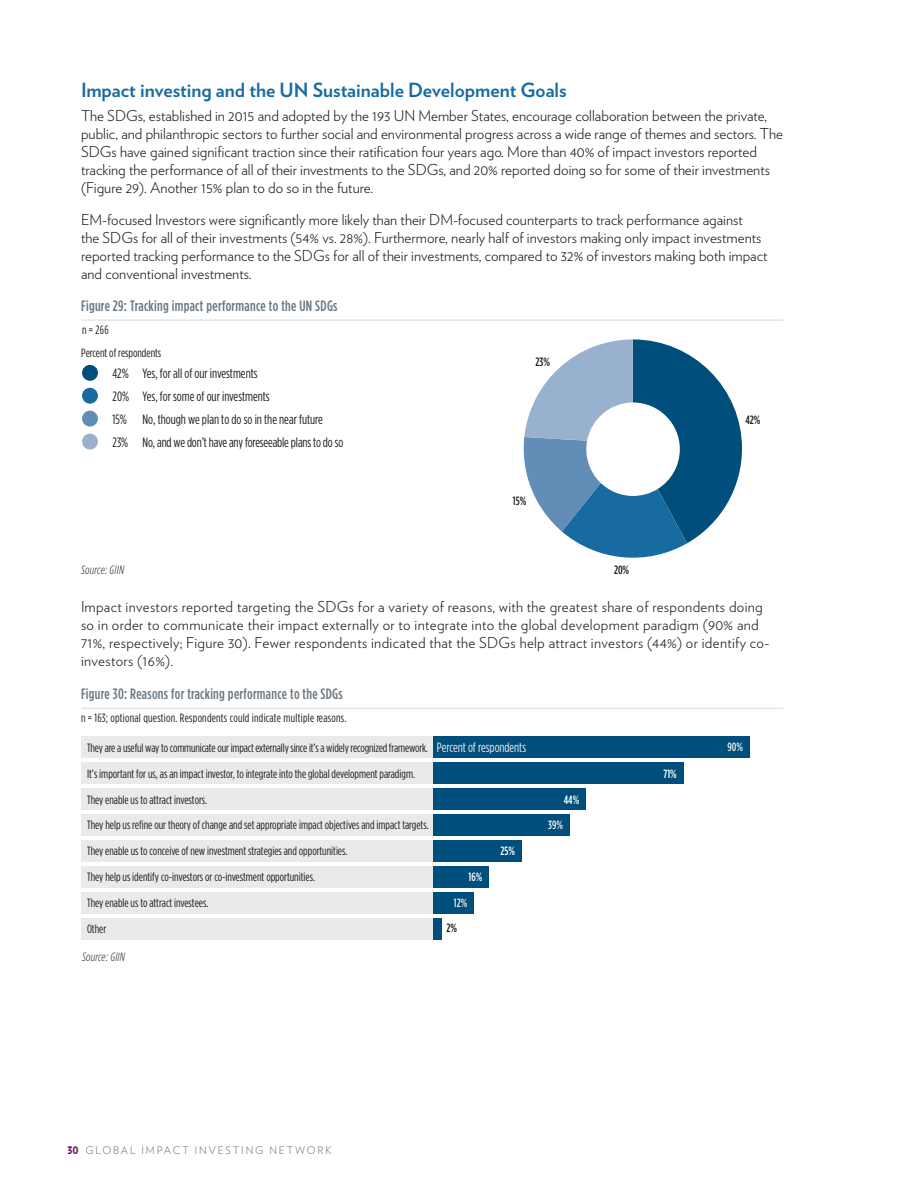
<style>
.page{position:relative;width:918px;height:1188px;background:#fff}
.page>*{position:absolute;margin:0;border:0;box-sizing:border-box;transform-origin:0 0}
._00_Section_Sub_Head{font:700 19.5px "Verlag";color:#186ba0}
._00_Body_Left{font:300 15px/18px "Verlag";color:#1c1c1a}
._00_Body_Left-2{font:300 15px/18px "Verlag";letter-spacing:.02em;color:#1c1c1a}
.t1{font:500 15px "Gotham Condensed";letter-spacing:.02em;color:#6b7780}
.t2{font:13.5px/23px "Gotham Condensed";color:#1c1c1a}
.t3{font:12px/25.8px "Gotham Condensed";color:#1c1c1a}
.t4{font:12px "Gotham Condensed";letter-spacing:.02em;color:#1c1c1a}
.t5{font:italic 300 12px "Gotham Condensed";letter-spacing:.02em;color:#1c1c1a}
.t6{font:500 12px "Gotham Condensed";color:#1c1c1a}
.t7{font:500 12px "Gotham Condensed";color:#fff}
.t8{font:500 12px/25.5px "Gotham Condensed";color:#ededed}
.t9{font:300 10.5px "Verlag";letter-spacing:.18em;color:#6b7780}
.s1{font-size:13.5px;color:#ededed}
.s2{color:#1c1c1a}
.s3{font-weight:900;color:#691e66}
</style>
<div class="page">
<hr style="left:81px;top:320px;width:702px;height:1px;background:#d5dadb">
<div style="left:82px;top:365px;width:16px;height:16px;background:#004e7b;border-radius:50%"></div>
<div style="left:82px;top:388px;width:16px;height:16px;background:#186ba0;border-radius:50%"></div>
<div style="left:82px;top:411px;width:16px;height:16px;background:#628db6;border-radius:50%"></div>
<div style="left:82px;top:434px;width:16px;height:16px;background:#98b1ce;border-radius:50%"></div>
<svg style="left:523px;top:339px;width:219px;height:219px"></svg>
<hr style="left:81px;top:708px;width:702px;height:1px;background:#d5dadb">
<div style="left:81px;top:788px;width:352px;height:22px;background:#e9eaeb"></div>
<div style="left:81px;top:762px;width:352px;height:22px;background:#e9eaeb"></div>
<div style="left:81px;top:736px;width:352px;height:22px;background:#e9eaeb"></div>
<div style="left:81px;top:866px;width:352px;height:22px;background:#e9eaeb"></div>
<div style="left:81px;top:840px;width:352px;height:22px;background:#e9eaeb"></div>
<div style="left:81px;top:814px;width:352px;height:22px;background:#e9eaeb"></div>
<div style="left:81px;top:918px;width:352px;height:21px;background:#e9eaeb"></div>
<div style="left:81px;top:892px;width:352px;height:22px;background:#e9eaeb"></div>
<div style="left:433px;top:762px;width:250px;height:22px;background:#004e7b"></div>
<div style="left:433px;top:736px;width:317px;height:22px;background:#004e7b"></div>
<div style="left:433px;top:840px;width:89px;height:22px;background:#004e7b"></div>
<div style="left:433px;top:814px;width:137px;height:22px;background:#004e7b"></div>
<div style="left:433px;top:788px;width:153px;height:22px;background:#004e7b"></div>
<div style="left:433px;top:918px;width:9px;height:21px;background:#004e7b"></div>
<div style="left:433px;top:892px;width:41px;height:22px;background:#004e7b"></div>
<div style="left:433px;top:866px;width:56px;height:22px;background:#004e7b"></div>
<p class="_00_Section_Sub_Head" style="left:81px;top:74px;width:487px">Impact investing and the UN Sustainable Development Goals</p>
<p class="_00_Body_Left" style="left:81px;top:106px;width:704px">The SDGs, established in 2015 and adopted by the 193 UN Member States, encourage collaboration between the private, public, and philanthropic sectors to further social and environmental progress across a wide range of themes and sectors. The SDGs have gained significant traction since their ratification four years ago. More than 40% of impact investors reported tracking the performance of all of their investments to the SDGs, and 20% reported doing so for some of their investments (Figure 29). Another 15% plan to do so in the future.</p>
<p class="_00_Body_Left" style="left:81px;top:210px;width:688px">EM-focused Investors were significantly more likely than their DM-focused counterparts to track performance against<br>the SDGs for all of their investments (54% vs. 28%). Furthermore, nearly half of investors making only impact investments reported tracking performance to the SDGs for all of their investments, compared to 32% of investors making both impact and conventional investments.</p>
<p class="t1" style="left:81px;top:297px;width:258px">Figure 29: Tracking impact performance to the UN SDGs</p>
<p class="t3" style="left:82px;top:317px;width:28px">n = 266</p>
<p class="t3" style="left:81px;top:339px;width:81px">Percent of respondents</p>
<p class="t2" style="left:113px;top:361px;width:232px">42%<br>20%<br>15%<br>23% No, and we don’t have any foreseeable plans to do so</p>
<p class="t2" style="left:143px;top:361px;width:182px">Yes, for all of our investments<br>Yes, for some of our investments<br>No, though we plan to do so in the near future</p>
<p class="t5" style="left:81px;top:563px;width:44px">Source: GIIN</p>
<p class="t6" style="left:536px;top:355px;width:16px">23%</p>
<p class="t6" style="left:513px;top:494px;width:15px">15%</p>
<p class="t6" style="left:614px;top:563px;width:17px">20%</p>
<p class="t6" style="left:746px;top:412px;width:16px">42%</p>
<p class="_00_Body_Left-2" style="left:81px;top:597px;width:690px">Impact investors reported targeting the SDGs for a variety of reasons, with the greatest share of respondents doing so in order to communicate their impact externally or to integrate into the global development paradigm (90% and 71%, respectively; Figure 30). Fewer respondents indicated that the SDGs help attract investors (44%) or identify co&shy;investors (16%).</p>
<p class="t1" style="left:81px;top:685px;width:263px">Figure 30: Reasons for tracking performance to the SDGs</p>
<p class="t4" style="left:81px;top:711px;width:267px">n = 163; optional question. Respondents could indicate multiple reasons.</p>
<p class="t3" style="left:87px;top:735px;width:441px">They are a useful way to communicate our impact externally since it’s a widely recognized framework. <span class="s1">Percent of respondents</span></p>
<p class="t3" style="left:87px;top:761px;width:330px">It’s important for us, as an impact investor, to integrate into the global development paradigm.<br>They enable us to attract investors.</p>
<p class="t3" style="left:87px;top:812px;width:343px">They help us refine our theory of change and set appropriate impact objectives and impact targets.</p>
<p class="t3" style="left:87px;top:838px;width:262px">They enable us to conceive of new investment strategies and opportunities.<br>They help us identify co-investors or co-investment opportunities.<br>They enable us to attract investees.<br>Other</p>
<p class="t5" style="left:82px;top:950px;width:44px">Source: GIIN</p>
<p class="t7" style="left:468px;top:870px;width:15px">16%</p>
<p class="t8" style="left:446px;top:890px;width:22px;text-indent:7px">12%<br><span class="s2">2%</span></p>
<p class="t7" style="left:501px;top:844px;width:16px">25%</p>
<p class="t7" style="left:564px;top:792px;width:17px">44%</p>
<p class="t8" style="left:548px;top:812px;width:16px">39%</p>
<p class="t9" style="left:67px;top:1143px;width:266px"><span class="s3">30</span> GLOBAL IMPACT INVESTING NETWORK</p>
<p class="t7" style="left:664px;top:766px;width:15px">71%</p>
<p class="t8" style="left:727px;top:734px;width:17px">90%</p>
</div>
